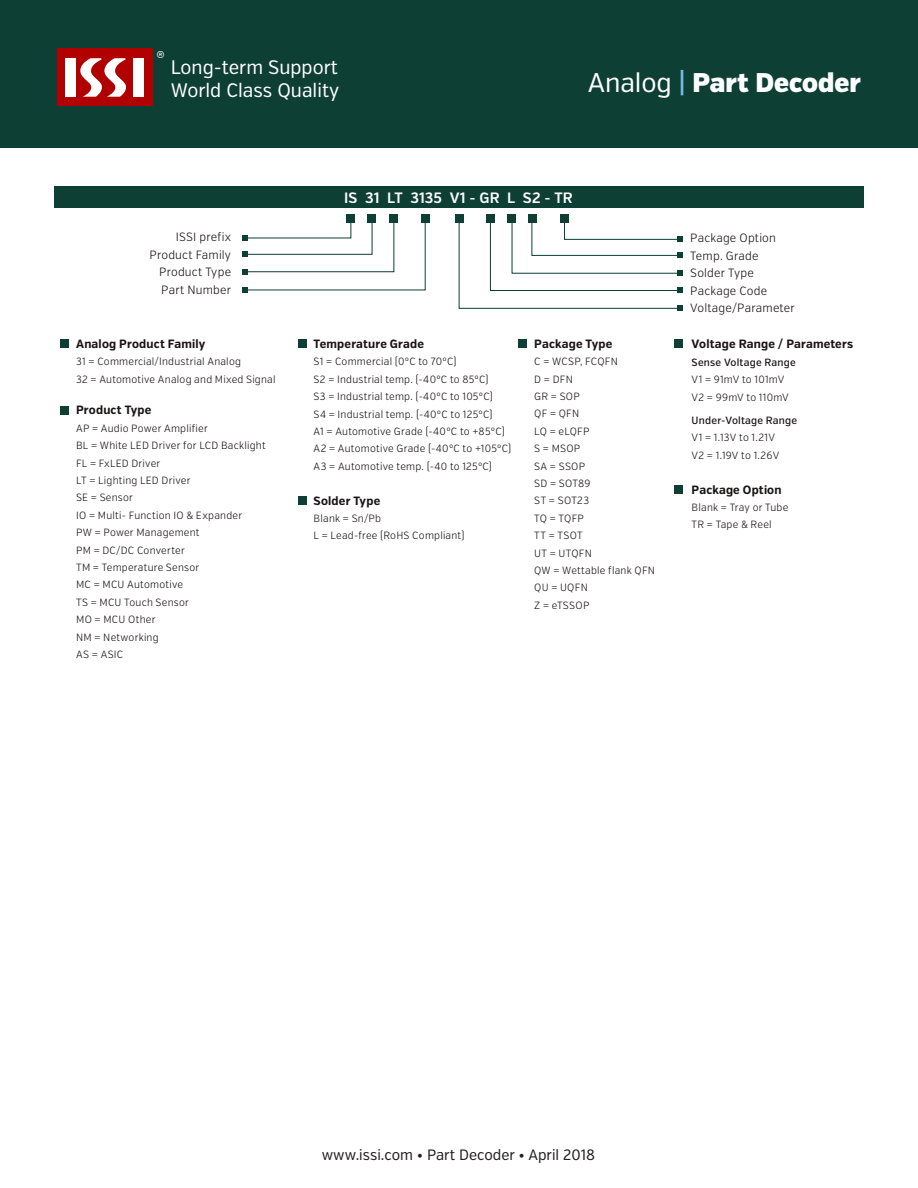
<style>
.page{position:relative;width:918px;height:1188px;background:#fff}
.page>*{position:absolute;margin:0;border:0;box-sizing:border-box;transform-origin:0 0}
.t1{font:900 27px "Verb Cond";color:#fff}
.t2{font:19.5px "Verb Cond";color:#fff}
.t3{font:18px "Verb Cond";color:#fff}
.t4{font:15px "Verb Cond";color:#231f20}
.t5{font:600 15px "Verb Cond";letter-spacing:.01em;color:#fff}
.t6{font:300 12px "Verb Cond";letter-spacing:.015em;color:#1a1415}
.t7{font:700 12px "Verb Cond";letter-spacing:.015em;color:#1a1415}
.t8{font:300 10.5px "Verb Cond";letter-spacing:.025em;color:#1a1415}
.t9{font:500 10.5px "Verb Cond";letter-spacing:.02em;color:#1a1415}
.s1{font-weight:400}
.s2{font-weight:600;color:#78bde8}
</style>
<div class="page">
<div style="left:0;top:0;width:918px;height:148px;background:#0d3f35"></div>
<div style="left:57px;top:49px;width:95px;height:57px;background:#b00000"></div>
<div style="left:66px;top:58px;width:10px;height:39px;background:#fff"></div>
<svg style="left:80px;top:58px;width:46px;height:39px"></svg>
<div style="left:133px;top:58px;width:11px;height:39px;background:#fff"></div>
<div style="left:54px;top:187px;width:810px;height:21px;background:#0d3f35"></div>
<div style="left:347px;top:215px;width:8px;height:8px;background:#0d3f35"></div>
<div style="left:60px;top:339px;width:8px;height:9px;background:#0d3f35"></div>
<div style="left:299px;top:339px;width:8px;height:9px;background:#0d3f35"></div>
<div style="left:518px;top:339px;width:9px;height:9px;background:#0d3f35"></div>
<div style="left:674px;top:339px;width:8px;height:9px;background:#0d3f35"></div>
<div style="left:674px;top:485px;width:8px;height:9px;background:#0d3f35"></div>
<div style="left:299px;top:496px;width:8px;height:9px;background:#0d3f35"></div>
<div style="left:60px;top:406px;width:8px;height:9px;background:#0d3f35"></div>
<div style="left:368px;top:215px;width:8px;height:8px;background:#0d3f35"></div>
<div style="left:390px;top:215px;width:8px;height:8px;background:#0d3f35"></div>
<div style="left:421px;top:215px;width:8px;height:8px;background:#0d3f35"></div>
<div style="left:455px;top:215px;width:8px;height:8px;background:#0d3f35"></div>
<div style="left:486px;top:215px;width:9px;height:8px;background:#0d3f35"></div>
<div style="left:507px;top:215px;width:9px;height:8px;background:#0d3f35"></div>
<div style="left:528px;top:215px;width:8px;height:8px;background:#0d3f35"></div>
<div style="left:560px;top:215px;width:9px;height:8px;background:#0d3f35"></div>
<svg style="left:242px;top:219px;width:184px;height:73px"></svg>
<svg style="left:458px;top:219px;width:225px;height:92px"></svg>
<p class="t3" style="left:156px;top:47px;width:10px">®</p>
<p class="t2" style="left:171px;top:55px;width:169px">Long-term Support</p>
<p class="t2" style="left:171px;top:79px;width:170px">World Class Quality</p>
<p class="t1" style="left:588px;top:66px;width:275px"><span class="s1">Analog</span> <span class="s2">|</span> Part Decoder</p>
<p class="t6" style="left:176px;top:230px;width:57px">ISSI prefix</p>
<p class="t6" style="left:150px;top:248px;width:83px">Product Family</p>
<p class="t6" style="left:159px;top:265px;width:73px">Product Type</p>
<p class="t6" style="left:161px;top:282px;width:71px">Part Number</p>
<p class="t5" style="left:344px;top:188px;width:230px">IS 31 LT 3135 V1 - GR L S2 - TR</p>
<p class="t6" style="left:690px;top:231px;width:87px">Package Option</p>
<p class="t6" style="left:690px;top:249px;width:70px">Temp. Grade</p>
<p class="t6" style="left:690px;top:266px;width:65px">Solder Type</p>
<p class="t6" style="left:690px;top:283px;width:79px">Package Code</p>
<p class="t6" style="left:690px;top:301px;width:106px">Voltage/Parameter</p>
<p class="t7" style="left:76px;top:336px;width:131px">Analog Product Family</p>
<p class="t8" style="left:76px;top:355px;width:166px">31 = Commercial/Industrial Analog</p>
<p class="t8" style="left:76px;top:373px;width:201px">32 = Automotive Analog and Mixed Signal</p>
<p class="t7" style="left:76px;top:403px;width:77px">Product Type</p>
<p class="t8" style="left:76px;top:422px;width:133px">AP = Audio Power Amplifier</p>
<p class="t8" style="left:76px;top:439px;width:191px">BL = White LED Driver for LCD Backlight</p>
<p class="t8" style="left:76px;top:457px;width:86px">FL = FxLED Driver</p>
<p class="t8" style="left:76px;top:474px;width:116px">LT = Lighting LED Driver</p>
<p class="t8" style="left:76px;top:492px;width:58px">SE = Sensor</p>
<p class="t8" style="left:76px;top:509px;width:168px">IO = Multi- Function IO &amp; Expander</p>
<p class="t8" style="left:76px;top:526px;width:125px">PW = Power Management</p>
<p class="t8" style="left:76px;top:544px;width:110px">PM = DC/DC Converter</p>
<p class="t8" style="left:76px;top:561px;width:125px">TM = Temperature Sensor</p>
<p class="t8" style="left:76px;top:579px;width:108px">MC = MCU Automotive</p>
<p class="t8" style="left:76px;top:596px;width:114px">TS = MCU Touch Sensor</p>
<p class="t8" style="left:76px;top:613px;width:81px">MO = MCU Other</p>
<p class="t8" style="left:76px;top:631px;width:84px">NM = Networking</p>
<p class="t8" style="left:76px;top:648px;width:49px">AS = ASIC</p>
<p class="t7" style="left:314px;top:337px;width:112px">Temperature Grade</p>
<p class="t8" style="left:314px;top:356px;width:145px">S1 = Commercial (0ºC to 70ºC)</p>
<p class="t8" style="left:314px;top:373px;width:177px">S2 = Industrial temp. (-40ºC to 85ºC)</p>
<p class="t8" style="left:314px;top:390px;width:181px">S3 = Industrial temp. (-40ºC to 105ºC)</p>
<p class="t8" style="left:314px;top:408px;width:181px">S4 = Industrial temp. (-40ºC to 125ºC)</p>
<p class="t8" style="left:314px;top:425px;width:193px">A1 = Automotive Grade (-40ºC to +85ºC)</p>
<p class="t8" style="left:314px;top:443px;width:199px">A2 = Automotive Grade (-40ºC to +105ºC)</p>
<p class="t8" style="left:314px;top:460px;width:180px">A3 = Automotive temp. (-40 to 125ºC)</p>
<p class="t7" style="left:314px;top:493px;width:68px">Solder Type</p>
<p class="t8" style="left:314px;top:512px;width:69px">Blank = Sn/Pb</p>
<p class="t8" style="left:314px;top:530px;width:152px">L = Lead-free (RoHS Compliant)</p>
<p class="t7" style="left:534px;top:336px;width:80px">Package Type</p>
<p class="t8" style="left:534px;top:355px;width:85px">C = WCSP, FCQFN</p>
<p class="t8" style="left:534px;top:373px;width:40px">D = DFN</p>
<p class="t8" style="left:534px;top:390px;width:47px">GR = SOP</p>
<p class="t8" style="left:534px;top:408px;width:47px">QF = QFN</p>
<p class="t8" style="left:534px;top:425px;width:57px">LQ = eLQFP</p>
<p class="t8" style="left:534px;top:442px;width:48px">S = MSOP</p>
<p class="t8" style="left:534px;top:460px;width:52px">SA = SSOP</p>
<p class="t8" style="left:534px;top:477px;width:58px">SD = SOT89</p>
<p class="t8" style="left:534px;top:495px;width:56px">ST = SOT23</p>
<p class="t8" style="left:534px;top:512px;width:51px">TQ = TQFP</p>
<p class="t8" style="left:534px;top:529px;width:50px">TT = TSOT</p>
<p class="t8" style="left:534px;top:547px;width:59px">UT = UTQFN</p>
<p class="t8" style="left:534px;top:564px;width:122px">QW = Wettable flank QFN</p>
<p class="t8" style="left:534px;top:582px;width:55px">QU = UQFN</p>
<p class="t8" style="left:534px;top:599px;width:57px">Z = eTSSOP</p>
<p class="t7" style="left:692px;top:337px;width:163px">Voltage Range / Parameters</p>
<p class="t9" style="left:692px;top:356px;width:106px">Sense Voltage Range</p>
<p class="t8" style="left:692px;top:373px;width:94px">V1 = 91mV to 101mV</p>
<p class="t8" style="left:692px;top:391px;width:99px">V2 = 99mV to 110mV</p>
<p class="t9" style="left:692px;top:414px;width:107px">Under-Voltage Range</p>
<p class="t8" style="left:692px;top:431px;width:85px">V1 = 1.13V to 1.21V</p>
<p class="t8" style="left:692px;top:449px;width:89px">V2 = 1.19V to 1.26V</p>
<p class="t7" style="left:692px;top:482px;width:91px">Package Option</p>
<p class="t8" style="left:692px;top:501px;width:98px">Blank = Tray or Tube</p>
<p class="t8" style="left:692px;top:518px;width:82px">TR = Tape &amp; Reel</p>
<p class="t4" style="left:322px;top:1146px;width:275px">www.issi.com • Part Decoder • April 2018</p>
</div>
